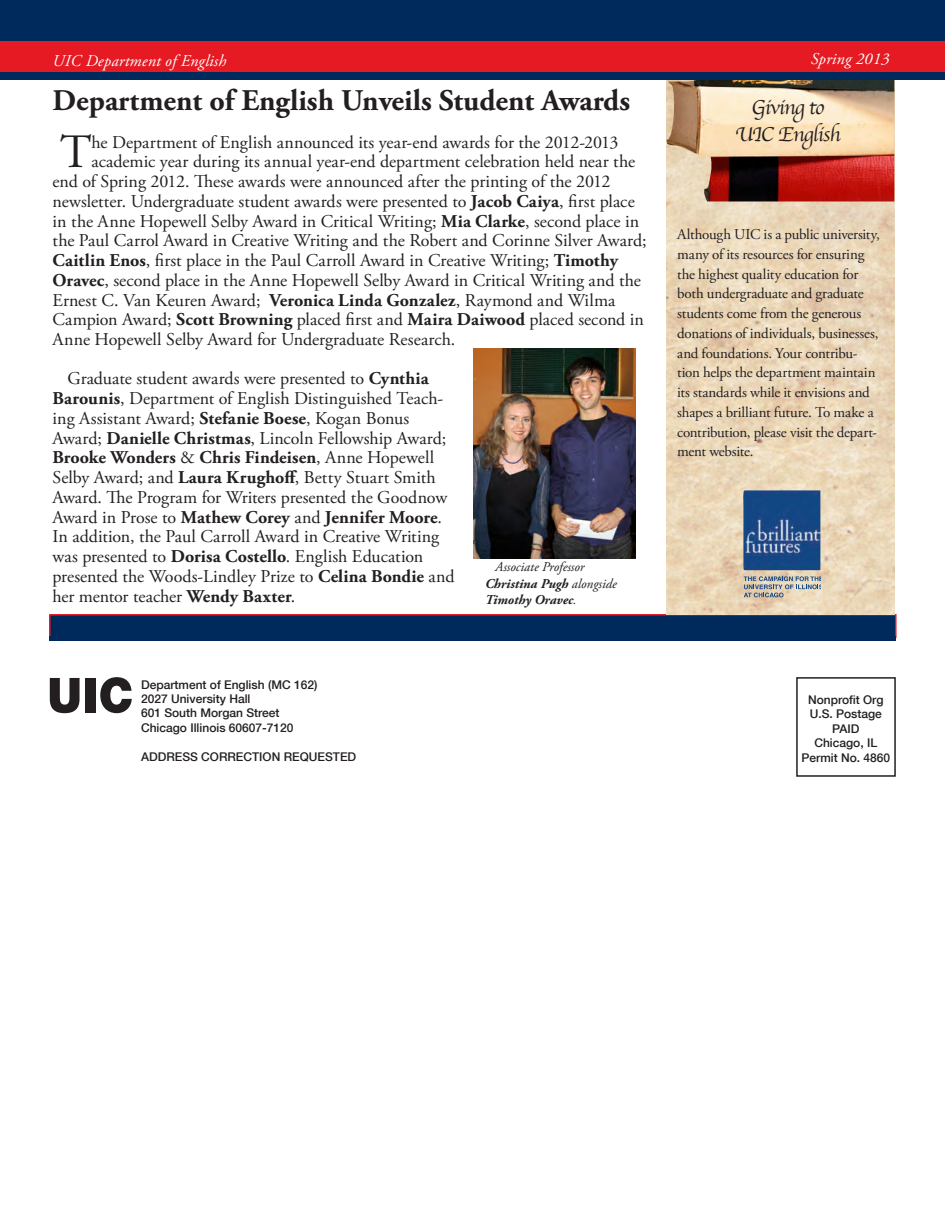
<style>
.page{position:relative;width:945px;height:1215px;background:#fff}
.page>*{position:absolute;margin:0;border:0;box-sizing:border-box;transform-origin:0 0}
.paragraph-first_NS{font:47.7px "Adobe Garamond Pro";color:#231f20}
.Heading1{font:700 30px "Adobe Garamond Pro";color:#231f20}
.t1{font:21px "Apple Chancery";letter-spacing:-.04em;color:#231f20}
.paragraph-first_NS-2{font:18px/19.8px "Adobe Garamond Pro";color:#231f20}
.t2{font:italic 16.5px "Adobe Garamond Pro";letter-spacing:.01em;color:#fff}
.Body_Text-Main{font:15px/19.8px "Adobe Garamond Pro";letter-spacing:-.015em;color:#231f20}
.Picture_captions{font:italic 700 13.5px/16.2px "Adobe Garamond Pro";color:#231f20}
.Picture_captions-2{font:italic 13.5px "Adobe Garamond Pro";color:#231f20}
.t3{font:500 12px "Helvetica Neue";color:#231f20}
.s1{font-weight:700}
.s2{font-weight:400}
</style>
<div class="page">
<div style="left:49px;top:614px;width:848px;height:24px;background:#00295c;border:2px solid #e51a23"></div>
<hr style="left:50px;top:637px;width:846px;height:4px;background:#00295c">
<img style="left:667px;top:80px;width:228px;height:534px">
<div style="left:796px;top:677px;width:100px;height:100px;border:2px solid #231f20"></div>
<img style="left:666px;top:80px;width:228px;height:121px">
<img style="left:742px;top:490px;width:78px;height:80px">
<svg style="left:744px;top:576px;width:76px;height:21px;background:#b4b2aa"></svg>
<svg style="left:50px;top:678px;width:30px;height:35px"></svg>
<div style="left:85px;top:678px;width:10px;height:34px;background:#231f20"></div>
<svg style="left:100px;top:677px;width:32px;height:36px"></svg>
<div style="left:0;top:0;width:945px;height:80px;background:#00295c"></div>
<div style="left:0;top:42px;width:945px;height:30px;background:#e51a23"></div>
<img style="left:473px;top:349px;width:163px;height:210px">
<p class="t2" style="left:53px;top:51px;width:175px">UIC Department of English</p>
<p class="t2" style="left:811px;top:49px;width:80px">Spring 2013</p>
<p class="Heading1" style="left:52px;top:83px;width:579px">Department of English Unveils Student Awards</p>
<p class="paragraph-first_NS" style="left:60px;top:124px;width:33px">T</p>
<p class="paragraph-first_NS-2" style="left:91px;top:133px;width:529px">he Department of English announced its year-end awards for the 2012-2013</p>
<p class="paragraph-first_NS-2" style="left:91px;top:153px;width:545px">academic year during its annual year-end department celebration held near the</p>
<p class="paragraph-first_NS-2" style="left:53px;top:172px;width:560px">end of Spring 2012. These awards were announced after the printing of the 2012</p>
<p class="paragraph-first_NS-2" style="left:53px;top:192px;width:584px">newsletter. Undergraduate student awards were presented to <span class="s1">Jacob Caiya</span>, first place</p>
<p class="paragraph-first_NS-2" style="left:53px;top:212px;width:588px">in the Anne Hopewell Selby Award in Critical Writing; <span class="s1">Mia Clarke</span>, second place in</p>
<p class="paragraph-first_NS-2" style="left:53px;top:231px;width:596px">the Paul Carrol Award in Creative Writing and the Robert and Corinne Silver Award;</p>
<p class="paragraph-first_NS-2" style="left:53px;top:251px;width:567px"><span class="s1">Caitlin Enos</span>, first place in the Paul Carroll Award in Creative Writing; <span class="s1">Timothy</span></p>
<p class="paragraph-first_NS-2" style="left:52px;top:271px;width:590px"><span class="s1">Oravec</span>, second place in the Anne Hopewell Selby Award in Critical Writing and the</p>
<p class="paragraph-first_NS-2" style="left:52px;top:291px;width:565px">Ernest C. Van Keuren Award; <span class="s1">Veronica Linda Gonzalez</span>, Raymond and Wilma</p>
<p class="paragraph-first_NS-2" style="left:52px;top:310px;width:593px">Campion Award; <span class="s1">Scott Browning</span> placed first and <span class="s1">Maira Daiwood</span> placed second in</p>
<p class="paragraph-first_NS-2" style="left:52px;top:330px;width:404px">Anne Hopewell Selby Award for Undergraduate Research.</p>
<p class="paragraph-first_NS-2" style="left:52px;top:370px;width:404px;text-indent:15px">Graduate student awards were presented to <span class="s1">Cynthia Barounis</span>, Department of English Distinguished Teach&shy;ing Assistant Award; <span class="s1">Stefanie Boese</span>, Kogan Bonus Award; <span class="s1">Danielle Christmas</span>, Lincoln Fellowship Award; <span class="s1">Brooke Wonders</span> &amp; <span class="s1">Chris Findeisen</span>, Anne Hopewell Selby Award; and <span class="s1">Laura Krughoff</span>, Betty Stuart Smith Award. The Program for Writers presented the Goodnow Award in Prose to <span class="s1">Mathew Corey</span> and <span class="s1">Jennifer Moore</span>.<br>In addition, the Paul Carroll Award in Creative Writing was presented to <span class="s1">Dorisa Costello</span>. English Education presented the Woods-Lindley Prize to <span class="s1">Celina Bondie</span> and her mentor teacher <span class="s1">Wendy Baxter</span>.</p>
<p class="Picture_captions-2" style="left:495px;top:559px;width:91px">Associate Professor</p>
<p class="Picture_captions" style="left:485px;top:575px;width:133px">Christina Pugh <span class="s2">alongside<br></span>Timothy Oravec<span class="s2">.</span></p>
<p class="t3" style="left:141px;top:677px;width:178px">Department of English (MC 162)</p>
<p class="t3" style="left:141px;top:691px;width:111px">2027 University Hall</p>
<p class="t3" style="left:141px;top:706px;width:140px">601 South Morgan Street</p>
<p class="t3" style="left:141px;top:720px;width:154px">Chicago Illinois 60607-7120</p>
<p class="t3" style="left:141px;top:749px;width:217px">ADDRESS CORRECTION REQUESTED</p>
<p class="t1" style="left:751px;top:90px;width:74px">Giving to</p>
<p class="t1" style="left:735px;top:117px;width:107px">UIC English</p>
<p class="Body_Text-Main" style="left:677px;top:225px;width:204px">Although UIC is a public university, many of its resources for ensuring the highest quality education for both undergraduate and graduate students come from the generous donations of individuals, businesses, and foundations. Your contribu&shy;tion helps the department maintain its standards while it envisions and shapes a brilliant future. To make a contribution, please visit the depart&shy;ment website.</p>
<p class="t3" style="left:808px;top:693px;width:77px">Nonprofit Org</p>
<p class="t3" style="left:810px;top:707px;width:74px">U.S. Postage</p>
<p class="t3" style="left:832px;top:721px;width:29px">PAID</p>
<p class="t3" style="left:814px;top:736px;width:64px">Chicago, IL</p>
<p class="t3" style="left:801px;top:750px;width:90px">Permit No. 4860</p>
</div>
